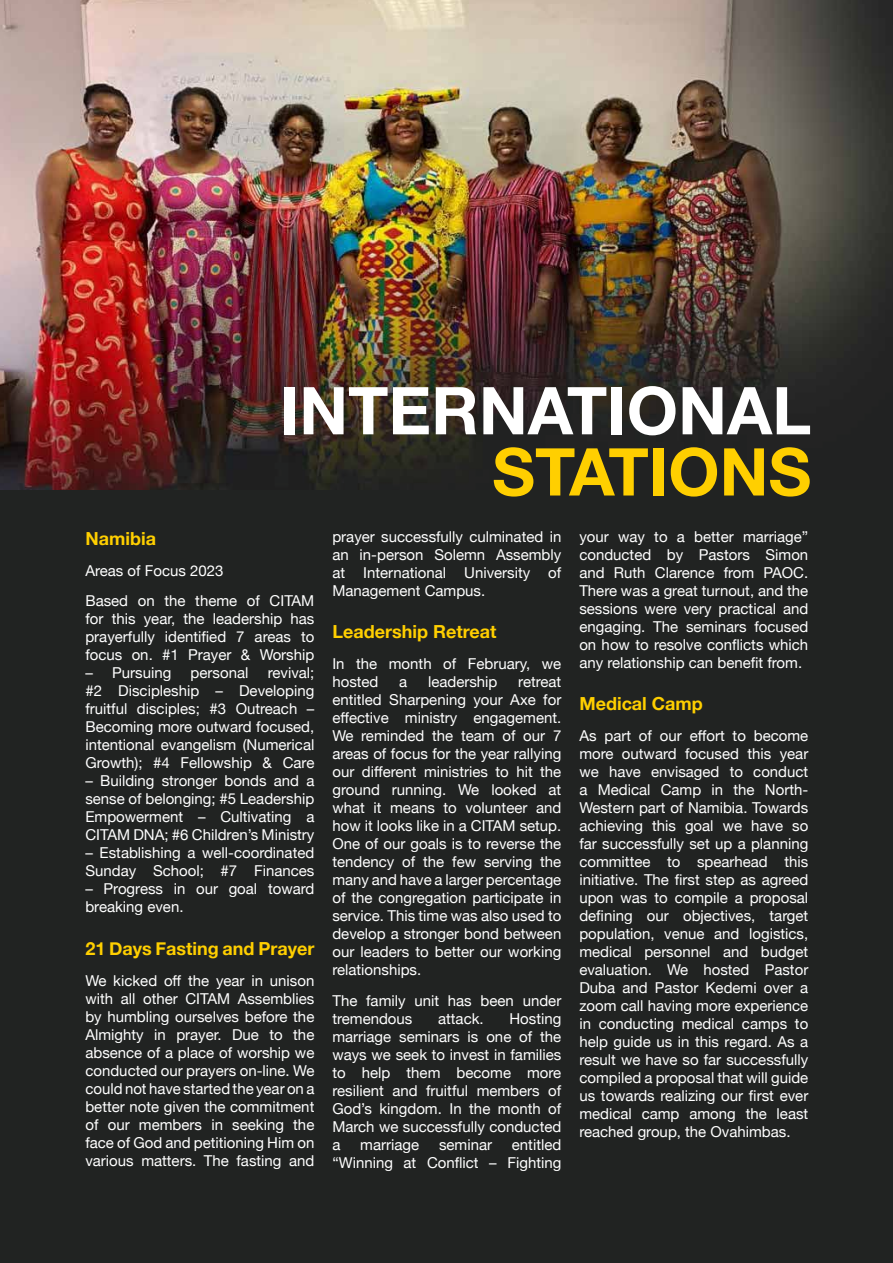
<style>
.page{position:relative;width:893px;height:1263px;background:#212322}
.page>*{position:absolute;margin:0;border:0;box-sizing:border-box;transform-origin:0 0}
.t1{font:700 66px "Helvetica Neue";color:#fff}
.t2{font:700 66px "Helvetica Neue";color:#ffcf00}
.t3{font:700 18px "Helvetica Neue";color:#ffcf00}
.t4{font:15px/18px "Helvetica Neue";color:#fff;text-align:justify}
</style>
<div class="page">
<img style="left:0;top:0;width:893px;height:489px">
<h1 class="t1" style="left:280px;top:359px;width:533px">INTERNATIONAL</h1>
<h1 class="t2" style="left:492px;top:420px;width:321px">STATIONS</h1>
<p class="t3" style="left:85px;top:524px;width:72px">Namibia</p>
<p class="t4" style="left:85px;top:556px;width:230px;line-height:30.8px">Areas of Focus 2023<br>Based on the theme of CITAM</p>
<p class="t4" style="left:85px;top:611px;width:230px">for this year, the leadership has prayerfully identified 7 areas to focus on. #1 Prayer &amp; Worship</p>
<p class="t4" style="left:85px;top:665px;width:87px">– Pursuing</p>
<p class="t4" style="left:191px;top:665px;width:59px">personal</p>
<p class="t4" style="left:85px;top:665px;width:230px;text-indent:182px">revival; #2 Discipleship – Developing fruitful disciples; #3 Outreach – Becoming more outward focused, intentional evangelism (Numerical Growth); #4 Fellowship &amp; Care</p>
<p class="t4" style="left:85px;top:773px;width:230px">– Building stronger bonds and a sense of belonging; #5 Leadership Empowerment – Cultivating a CITAM DNA; #6 Children’s Ministry</p>
<p class="t4" style="left:85px;top:845px;width:230px">– Establishing a well-coordinated<br>Sunday School; #7 Finances</p>
<p class="t4" style="left:85px;top:881px;width:230px">– Progress in our goal toward breaking even.</p>
<p class="t3" style="left:85px;top:935px;width:230px">21 Days Fasting and Prayer</p>
<p class="t4" style="left:85px;top:972px;width:230px">We kicked off the year in unison with all other CITAM Assemblies by humbling ourselves before the Almighty in prayer. Due to the absence of a place of worship we conducted our prayers on-line. We could not have started the year on a better note given the commitment of our members in seeking the face of God and petitioning Him on various matters. The fasting and</p>
<p class="t4" style="left:332px;top:528px;width:230px">prayer successfully culminated in an in-person Solemn Assembly at International University of Management Campus.</p>
<p class="t3" style="left:332px;top:618px;width:165px">Leadership Retreat</p>
<p class="t4" style="left:332px;top:656px;width:230px">In the month of February, we hosted</p>
<p class="t4" style="left:399px;top:674px;width:10px">a</p>
<p class="t4" style="left:428px;top:674px;width:71px">leadership</p>
<p class="t4" style="left:332px;top:674px;width:230px;text-indent:186px">retreat entitled Sharpening your Axe for effective ministry engagement.<br>We reminded the team of our 7 areas of focus for the year rallying our different ministries to hit the ground running. We looked at what it means to volunteer and how it looks like in a CITAM setup.<br>One of our goals is to reverse the tendency of the few serving the many and have a larger percentage of the congregation participate in service. This time was also used to develop a stronger bond between our leaders to better our working relationships.</p>
<p class="t4" style="left:332px;top:992px;width:230px">The family unit has been under tremendous</p>
<p class="t4" style="left:332px;top:1010px;width:230px;text-indent:177px">Hosting marriage seminars is one of the ways we seek to invest in families to help them become more resilient and fruitful members of God’s kingdom. In the month of March we successfully conducted a</p>
<p class="t4" style="left:438px;top:1010px;width:47px">attack.</p>
<p class="t4" style="left:332px;top:1136px;width:230px;text-align:right">entitled<br>“Winning at Conflict – Fighting</p>
<p class="t4" style="left:360px;top:1136px;width:60px">marriage</p>
<p class="t4" style="left:439px;top:1136px;width:55px">seminar</p>
<p class="t4" style="left:579px;top:528px;width:230px">your way to a better marriage” conducted by Pastors Simon and Ruth Clarence from PAOC.<br>There was a great turnout, and the sessions were very practical and engaging. The seminars focused on how to resolve conflicts which any relationship can benefit from.</p>
<p class="t3" style="left:579px;top:690px;width:125px">Medical Camp</p>
<p class="t4" style="left:579px;top:728px;width:230px">As part of our effort to become more outward focused this year we have envisaged to conduct a Medical Camp in the North-Western part of Namibia. Towards achieving this goal we have so far successfully set up a planning committee to spearhead this initiative. The first step as agreed upon was to compile a proposal defining our objectives, target population, venue and logistics, medical personnel and budget evaluation. We hosted Pastor Duba and Pastor Kedemi over a zoom call having more experience in conducting medical camps to help guide us in this regard. As a result we have so far successfully compiled a proposal that will guide us towards realizing our first ever medical camp among the least reached group, the Ovahimbas.</p>
</div>
